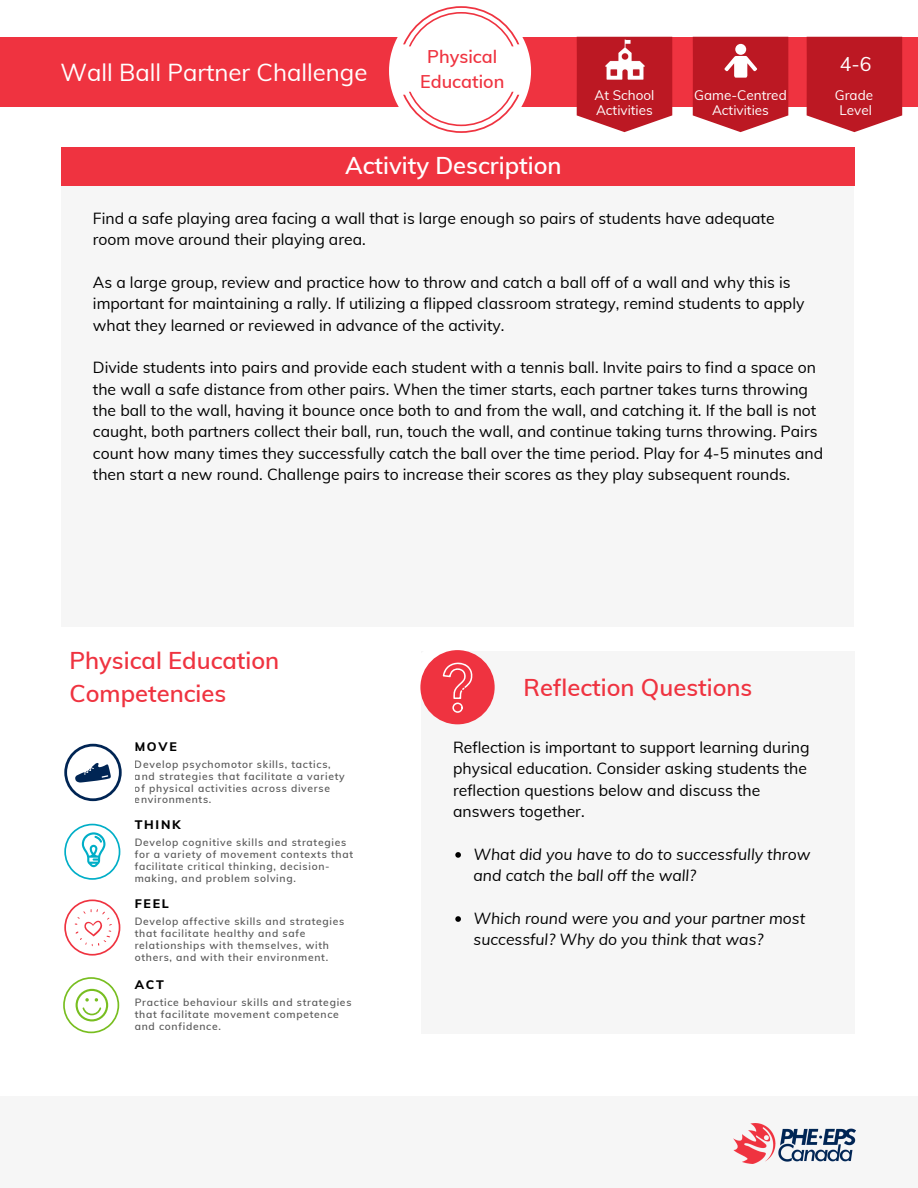
<style>
.page{position:relative;width:918px;height:1188px;background:#fff}
.page>*{position:absolute;margin:0;border:0;box-sizing:border-box;transform-origin:0 0}
.t1{font:24px "Muli";color:#fff}
.t2{font:600 23.7px/32.7px "Muli";color:#ef3340}
.t3{font:600 23.7px "Muli";color:#fff}
.t4{font:19.5px "Muli";color:#fff}
.t5{font:600 18px/25px "Muli";color:#ef3340;text-align:center}
.t6{font:15.75px/21.3px "Muli";color:#000}
.t7{font:italic 15.75px/21.3px "Muli";color:#000}
.t8{font:13.5px/15.8px "Muli";color:#fff;text-align:center}
.t9{font:800 12.45px "Muli";letter-spacing:.14em;color:#000}
.t10{font:600 10.35px/12px "Muli";letter-spacing:.07em;color:#545454}
</style>
<div class="page">
<div style="left:61px;top:185px;width:793px;height:441px;background:#f6f6f6"></div>
<div style="left:61px;top:147px;width:793px;height:38px;background:#ef3340"></div>
<div style="left:0;top:1096px;width:918px;height:92px;background:#f6f6f6"></div>
<img style="left:734px;top:1123px;width:121px;height:41px">
<div style="left:422px;top:651px;width:433px;height:383px;background:#f6f6f6"></div>
<div style="left:420px;top:650px;width:75px;height:74px;background:#ef3340;border-radius:50%"></div>
<svg style="left:420px;top:650px;width:53px;height:63px"></svg>
<svg style="left:455px;top:852px;width:6px;height:6px"></svg>
<svg style="left:455px;top:916px;width:6px;height:6px"></svg>
<svg style="left:64px;top:900px;width:56px;height:56px"></svg>
<svg style="left:63px;top:977px;width:56px;height:56px"></svg>
<svg style="left:64px;top:824px;width:56px;height:56px"></svg>
<svg style="left:64px;top:744px;width:58px;height:57px"></svg>
<div style="left:0;top:37px;width:918px;height:70px;background:#ef3340"></div>
<svg style="left:807px;top:37px;width:95px;height:95px;background:#c12b35"></svg>
<svg style="left:693px;top:37px;width:95px;height:95px;background:#c53841"></svg>
<svg style="left:389px;top:6px;width:142px;height:127px"></svg>
<svg style="left:577px;top:37px;width:95px;height:95px;background:#c3323c"></svg>
<img style="left:601px;top:37px;width:47px;height:47px">
<h1 class="t1" style="left:60px;top:57px;width:309px">Wall Ball Partner Challenge</h1>
<p class="t5" style="left:420px;top:44px;width:86px">Physical<br>Education</p>
<p class="t8" style="left:595px;top:87px;width:61px;text-align:left">At School<br>Activities</p>
<p class="t8" style="left:694px;top:87px;width:94px">Game-Centred<br>Activities</p>
<p class="t4" style="left:840px;top:51px;width:33px">4-6</p>
<p class="t8" style="left:835px;top:87px;width:40px">Grade<br>Level</p>
<h2 class="t3" style="left:345px;top:150px;width:218px">Activity Description</h2>
<p class="t6" style="left:93px;top:207px;width:683px">Find a safe playing area facing a wall that is large enough so pairs of students have adequate room move around their playing area.</p>
<p class="t6" style="left:93px;top:271px;width:713px">As a large group, review and practice how to throw and catch a ball off of a wall and why this is important for maintaining a rally. If utilizing a flipped classroom strategy, remind students to apply what they learned or reviewed in advance of the activity.</p>
<p class="t6" style="left:93px;top:357px;width:732px">Divide students into pairs and provide each student with a tennis ball. Invite pairs to find a space on the wall a safe distance from other pairs. When the timer starts, each partner takes turns throwing the ball to the wall, having it bounce once both to and from the wall, and catching it. If the ball is not caught, both partners collect their ball, run, touch the wall, and continue taking turns throwing. Pairs count how many times they successfully catch the ball over the time period. Play for 4-5 minutes and then start a new round. Challenge pairs to increase their scores as they play subsequent rounds.</p>
<h2 class="t2" style="left:70px;top:644px;width:211px">Physical Education<br>Competencies</h2>
<p class="t9" style="left:135px;top:738px;width:44px">MOVE</p>
<p class="t10" style="left:135px;top:758px;width:212px">Develop psychomotor skills, tactics, and strategies that facilitate a variety of physical activities across diverse environments.</p>
<p class="t9" style="left:135px;top:817px;width:47px">THINK</p>
<p class="t10" style="left:135px;top:836px;width:220px">Develop cognitive skills and strategies for a variety of movement contexts that facilitate critical thinking, decision&shy;making, and problem solving.</p>
<p class="t9" style="left:135px;top:896px;width:36px">FEEL</p>
<p class="t10" style="left:135px;top:915px;width:211px">Develop affective skills and strategies that facilitate healthy and safe relationships with themselves, with others, and with their environment.</p>
<p class="t9" style="left:135px;top:976px;width:31px">ACT</p>
<p class="t10" style="left:135px;top:996px;width:218px">Practice behaviour skills and strategies that facilitate movement competence and confidence.</p>
<h2 class="t2" style="left:524px;top:670px;width:230px">Reflection Questions</h2>
<p class="t6" style="left:453px;top:736px;width:358px">Reflection is important to support learning during physical education. Consider asking students the reflection questions below and discuss the answers together.</p>
<p class="t7" style="left:474px;top:843px;width:338px">What did you have to do to successfully throw and catch the ball off the wall?</p>
<p class="t7" style="left:474px;top:907px;width:333px">Which round were you and your partner most successful? Why do you think that was?</p>
</div>
